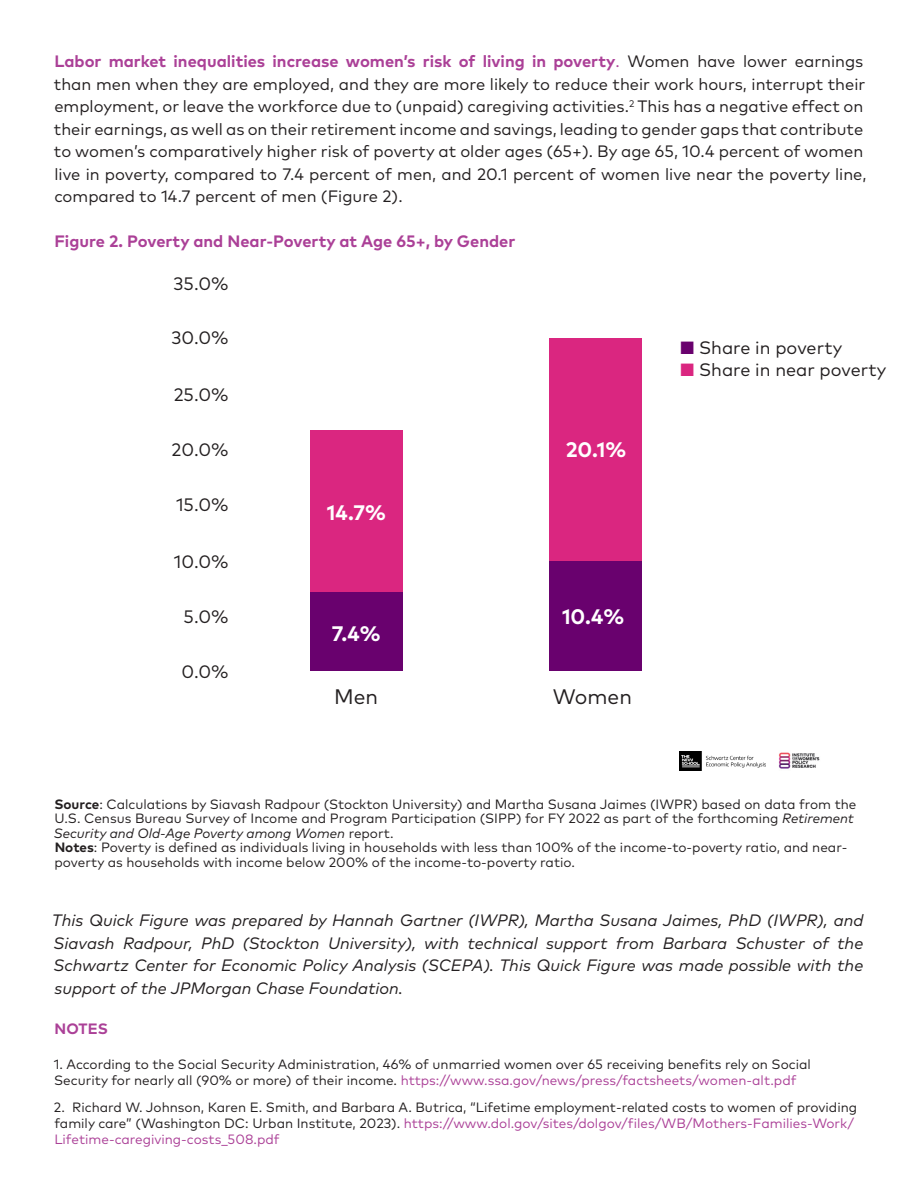
<style>
.page{position:relative;width:918px;height:1188px;background:#fff}
.page>*{position:absolute;margin:0;border:0;box-sizing:border-box;transform-origin:0 0}
.t1{font:700 21px "Mark Pro";color:#fff}
.t2{font:21px "Mark Pro";color:#231f20}
.t3{font:18px "Mark Pro";color:#231f20}
.t4{font:16.5px/22.5px "Mark Pro";color:#231f20}
.t5{font:italic 16.5px/22.5px "Mark Pro";color:#231f20;text-align:justify}
.t6{font:700 16.5px "Mark Pro";color:#ab4097}
.t7{font:700 15px "Mark Pro";letter-spacing:.005em;color:#ab4097}
.t8{font:13.5px/14.5px "Mark Pro";color:#231f20}
.s1{font-weight:700;color:#ab4097}
.s2{color:#ab4097}
.s3{color:#69016e}
.s4{color:#da2680}
.s5{font-weight:700}
.s6{font-style:italic}
</style>
<div class="page">
<img style="left:679px;top:751px;width:86px;height:20px">
<img style="left:779px;top:752px;width:41px;height:17px">
<div style="left:310px;top:430px;width:93px;height:162px;background:#da2680"></div>
<div style="left:549px;top:338px;width:93px;height:223px;background:#da2680"></div>
<div style="left:310px;top:592px;width:93px;height:79px;background:#69016e"></div>
<div style="left:549px;top:561px;width:93px;height:110px;background:#69016e"></div>
<p class="t4" style="left:54px;top:49px;width:814px"><span class="s1">Labor market inequalities increase women’s risk of living in poverty</span><span class="s2">.</span> Women have lower earnings than men when they are employed, and they are more likely to reduce their work hours, interrupt their employment, or leave the workforce due to (unpaid) caregiving activities.<sup>2</sup> This has a negative effect on their earnings, as well as on their retirement income and savings, leading to gender gaps that contribute to women’s comparatively higher risk of poverty at older ages (65+). By age 65, 10.4 percent of women live in poverty, compared to 7.4 percent of men, and 20.1 percent of women live near the poverty line, compared to 14.7 percent of men (Figure 2).</p>
<p class="t6" style="left:54px;top:229px;width:462px">Figure 2. Poverty and Near-Poverty at Age 65+, by Gender</p>
<p class="t3" style="left:174px;top:270px;width:57px">35.0%</p>
<p class="t3" style="left:171px;top:324px;width:59px">30.0%</p>
<p class="t3" style="left:174px;top:381px;width:56px">25.0%</p>
<p class="t3" style="left:172px;top:436px;width:59px">20.0%</p>
<p class="t3" style="left:176px;top:491px;width:54px">15.0%</p>
<p class="t3" style="left:174px;top:548px;width:56px">10.0%</p>
<p class="t3" style="left:184px;top:603px;width:47px">5.0%</p>
<p class="t3" style="left:182px;top:658px;width:49px">0.0%</p>
<p class="t1" style="left:327px;top:496px;width:61px">14.7%</p>
<p class="t1" style="left:332px;top:618px;width:50px">7.4%</p>
<p class="t2" style="left:334px;top:681px;width:45px">Men</p>
<p class="t1" style="left:566px;top:434px;width:62px">20.1%</p>
<p class="t3" style="left:681px;top:334px;width:163px"><span class="s3">■</span> Share in poverty</p>
<p class="t3" style="left:681px;top:356px;width:207px"><span class="s4">■</span> Share in near poverty</p>
<p class="t1" style="left:562px;top:601px;width:64px">10.4%</p>
<p class="t2" style="left:553px;top:681px;width:81px">Women</p>
<p class="t8" style="left:54px;top:795px;width:804px"><span class="s5">Source</span>: Calculations by Siavash Radpour (Stockton University) and Martha Susana Jaimes (IWPR) based on data from the U.S. Census Bureau Survey of Income and Program Participation (SIPP) for FY 2022 as part of the forthcoming <span class="s6">Retirement Security and Old-Age Poverty among Women</span> report.<br><span class="s5">Notes</span>: Poverty is defined as individuals living in households with less than 100% of the income-to-poverty ratio, and near&shy;poverty as households with income below 200% of the income-to-poverty ratio.</p>
<p class="t5" style="left:52px;top:908px;width:813px">This Quick Figure was prepared by Hannah Gartner (IWPR), Martha Susana Jaimes, PhD (IWPR), and Siavash Radpour, PhD (Stockton University), with technical support from Barbara Schuster of the Schwartz Center for Economic Policy Analysis (SCEPA). This Quick Figure was made possible with the support of the JPMorgan Chase Foundation.</p>
<p class="t7" style="left:55px;top:1018px;width:55px">NOTES</p>
<p class="t8" style="left:54px;top:1055px;width:758px;line-height:16.2px">1. According to the Social Security Administration, 46% of unmarried women over 65 receiving benefits rely on Social<br>Security for nearly all (90% or more) of their income. <span class="s2">https://www.ssa.gov/news/press/factsheets/women-alt.pdf</span></p>
<p class="t8" style="left:54px;top:1098px;width:805px;line-height:16.2px">2. Richard W. Johnson, Karen E. Smith, and Barbara A. Butrica, “Lifetime employment-related costs to women of providing family care” (Washington DC: Urban Institute, 2023). <span class="s2">https://www.dol.gov/sites/dolgov/files/WB/Mothers-Families-Work/<br>Lifetime-caregiving-costs_508.pdf</span></p>
</div>
